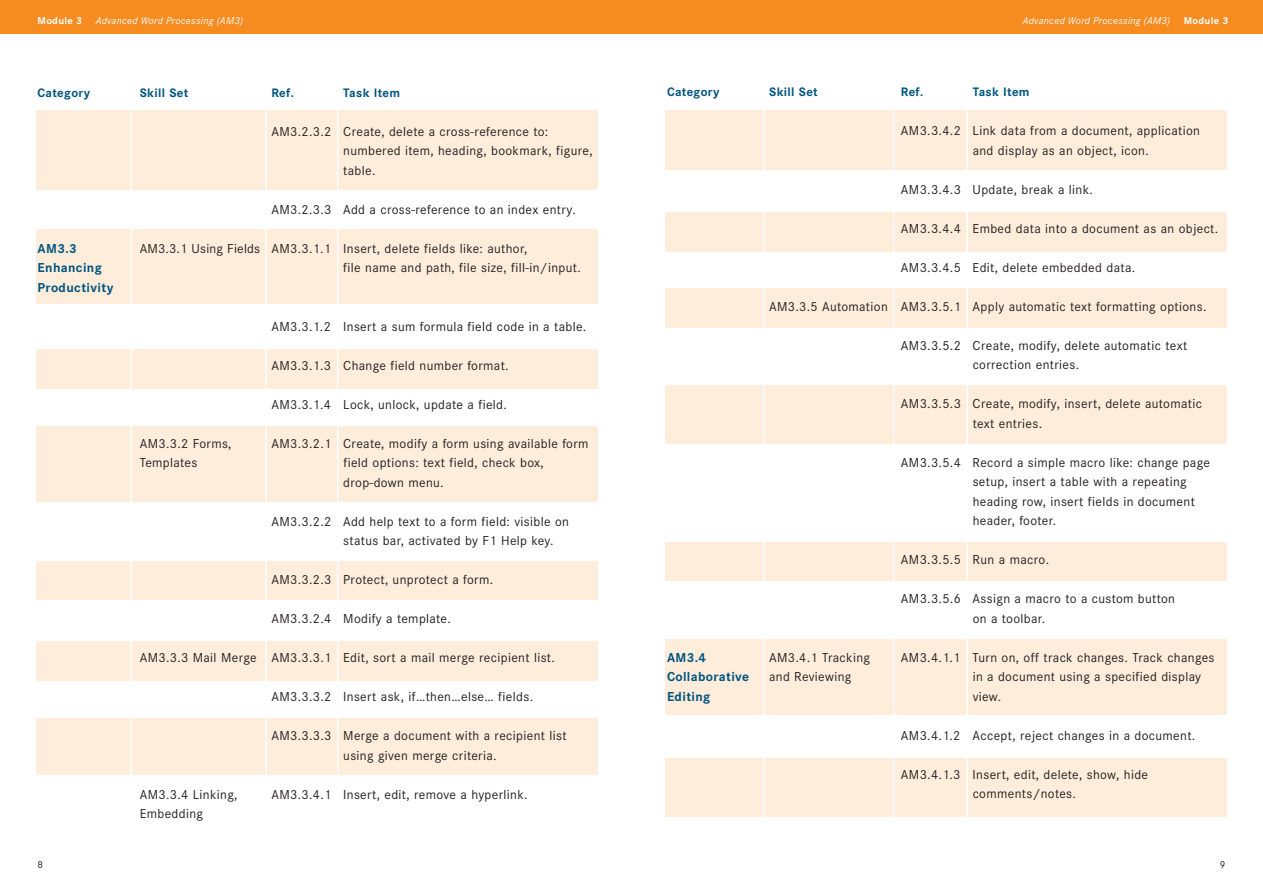
<style>
.page{position:relative;width:1263px;height:893px;background:#fff}
.page>*{position:absolute;margin:0;border:0;box-sizing:border-box;transform-origin:0 0}
.t1{font:13.5px/19.5px "Corporate S";letter-spacing:.025em;color:#231f20}
.t2{font:700 13.5px "Corporate S";letter-spacing:.03em;color:#005480}
.t3{font:700 12.75px "Corporate S";letter-spacing:.03em;color:#005480}
.t4{font:italic 10.5px "Corporate S";letter-spacing:.025em;color:#fff}
.t5{font:700 10.5px "Corporate S";letter-spacing:.03em;color:#fff}
.t6{font:10.5px "Corporate S";color:#231f20}
</style>
<div class="page">
<div style="left:0;top:0;width:1263px;height:34px;background:#f68b1f"></div>
<div style="left:36px;top:111px;width:561px;height:79px;background:#feeddb"></div>
<div style="left:36px;top:230px;width:561px;height:74px;background:#feeddb"></div>
<div style="left:36px;top:349px;width:561px;height:40px;background:#feeddb"></div>
<div style="left:36px;top:426px;width:561px;height:76px;background:#feeddb"></div>
<div style="left:36px;top:562px;width:561px;height:38px;background:#feeddb"></div>
<div style="left:36px;top:641px;width:561px;height:40px;background:#feeddb"></div>
<div style="left:36px;top:719px;width:561px;height:56px;background:#feeddb"></div>
<hr style="left:265px;top:77px;width:1px;height:762px;background:#fff">
<hr style="left:337px;top:90px;width:1px;height:774px;background:#fff">
<hr style="left:130px;top:97px;width:2px;height:735px;background:#fff">
<div style="left:665px;top:111px;width:562px;height:59px;background:#feeddb"></div>
<div style="left:665px;top:212px;width:562px;height:39px;background:#feeddb"></div>
<div style="left:665px;top:288px;width:562px;height:39px;background:#feeddb"></div>
<div style="left:665px;top:385px;width:562px;height:58px;background:#feeddb"></div>
<div style="left:665px;top:542px;width:562px;height:38px;background:#feeddb"></div>
<div style="left:665px;top:639px;width:562px;height:75px;background:#feeddb"></div>
<div style="left:665px;top:758px;width:562px;height:58px;background:#feeddb"></div>
<hr style="left:893px;top:83px;width:1px;height:743px;background:#fff">
<hr style="left:966px;top:96px;width:2px;height:730px;background:#fff">
<hr style="left:763px;top:103px;width:1px;height:735px;background:#fff">
<p class="t5" style="left:38px;top:17px;width:46px">Module 3</p>
<p class="t4" style="left:96px;top:17px;width:149px">Advanced Word Processing (AM3)</p>
<p class="t4" style="left:1023px;top:17px;width:149px">Advanced Word Processing (AM3)</p>
<p class="t5" style="left:1184px;top:17px;width:46px">Module 3</p>
<p class="t3" style="left:38px;top:88px;width:54px">Category</p>
<p class="t3" style="left:140px;top:88px;width:50px">Skill Set</p>
<p class="t3" style="left:271px;top:88px;width:24px">Ref.</p>
<p class="t3" style="left:343px;top:88px;width:58px">Task Item</p>
<p class="t1" style="left:343px;top:123px;width:251px;text-indent:-72px">AM3.2.3.2 Create, delete a cross-reference to: numbered item, heading, bookmark, figure, table.</p>
<p class="t1" style="left:271px;top:201px;width:306px">AM3.2.3.3 Add a cross-reference to an index entry.</p>
<p class="t2" style="left:38px;top:243px;width:41px">AM3.3</p>
<p class="t1" style="left:140px;top:240px;width:389px">AM3.3.1 Using Fields AM3.3.1.1 Insert, delete fields like: author,</p>
<p class="t2" style="left:38px;top:262px;width:66px">Enhancing</p>
<p class="t1" style="left:343px;top:259px;width:239px">file name and path, file size, fill-in/input.</p>
<p class="t2" style="left:38px;top:282px;width:77px">Productivity</p>
<p class="t1" style="left:271px;top:318px;width:316px">AM3.3.1.2 Insert a sum formula field code in a table.</p>
<p class="t1" style="left:271px;top:357px;width:239px">AM3.3.1.3 Change field number format.</p>
<p class="t1" style="left:271px;top:396px;width:237px">AM3.3.1.4 Lock, unlock, update a field.</p>
<p class="t1" style="left:140px;top:435px;width:93px">AM3.3.2 Forms,</p>
<p class="t1" style="left:271px;top:435px;width:319px">AM3.3.2.1 Create, modify a form using available form</p>
<p class="t1" style="left:140px;top:454px;width:59px">Templates</p>
<p class="t1" style="left:343px;top:454px;width:202px">field options: text field, check box, drop-down menu.</p>
<p class="t1" style="left:343px;top:513px;width:227px;text-indent:-72px">AM3.3.2.2 Add help text to a form field: visible on status bar, activated by F1 Help key.</p>
<p class="t1" style="left:271px;top:571px;width:223px">AM3.3.2.3 Protect, unprotect a form.</p>
<p class="t1" style="left:271px;top:610px;width:181px">AM3.3.2.4 Modify a template.</p>
<p class="t1" style="left:140px;top:649px;width:417px">AM3.3.3 Mail Merge AM3.3.3.1 Edit, sort a mail merge recipient list.</p>
<p class="t1" style="left:271px;top:688px;width:263px">AM3.3.3.2 Insert ask, if…then…else… fields.</p>
<p class="t1" style="left:271px;top:727px;width:297px;text-align:center">AM3.3.3.3 Merge a document with a recipient list using given merge criteria.</p>
<p class="t1" style="left:140px;top:786px;width:99px">AM3.3.4 Linking,</p>
<p class="t1" style="left:271px;top:786px;width:258px">AM3.3.4.1 Insert, edit, remove a hyperlink.</p>
<p class="t1" style="left:140px;top:805px;width:65px">Embedding</p>
<p class="t3" style="left:667px;top:87px;width:54px">Category</p>
<p class="t3" style="left:769px;top:87px;width:50px">Skill Set</p>
<p class="t3" style="left:901px;top:87px;width:24px">Ref.</p>
<p class="t3" style="left:973px;top:87px;width:58px">Task Item</p>
<p class="t1" style="left:973px;top:122px;width:229px;text-indent:-72px">AM3.3.4.2 Link data from a document, application and display as an object, icon.</p>
<p class="t1" style="left:901px;top:181px;width:194px">AM3.3.4.3 Update, break a link.</p>
<p class="t1" style="left:901px;top:220px;width:319px">AM3.3.4.4 Embed data into a document as an object.</p>
<p class="t1" style="left:901px;top:259px;width:236px">AM3.3.4.5 Edit, delete embedded data.</p>
<p class="t1" style="left:769px;top:298px;width:439px">AM3.3.5 Automation AM3.3.5.1 Apply automatic text formatting options.</p>
<p class="t1" style="left:973px;top:337px;width:216px;text-indent:-72px">AM3.3.5.2 Create, modify, delete automatic text correction entries.</p>
<p class="t1" style="left:973px;top:395px;width:231px;text-indent:-72px">AM3.3.5.3 Create, modify, insert, delete automatic text entries.</p>
<p class="t1" style="left:973px;top:454px;width:239px;text-indent:-72px">AM3.3.5.4 Record a simple macro like: change page setup, insert a table with a repeating heading row, insert fields in document header, footer.</p>
<p class="t1" style="left:901px;top:551px;width:150px">AM3.3.5.5 Run a macro.</p>
<p class="t1" style="left:973px;top:590px;width:204px;text-indent:-72px">AM3.3.5.6 Assign a macro to a custom button on a toolbar.</p>
<p class="t2" style="left:667px;top:652px;width:41px">AM3.4</p>
<p class="t1" style="left:769px;top:649px;width:102px">AM3.4.1 Tracking</p>
<p class="t1" style="left:901px;top:649px;width:315px">AM3.4.1.1 Turn on, off track changes. Track changes</p>
<p class="t2" style="left:667px;top:671px;width:84px">Collaborative</p>
<p class="t1" style="left:769px;top:668px;width:84px">and Reviewing</p>
<p class="t1" style="left:973px;top:668px;width:230px">in a document using a specified display</p>
<p class="t2" style="left:667px;top:691px;width:45px">Editing</p>
<p class="t1" style="left:973px;top:688px;width:30px">view.</p>
<p class="t1" style="left:901px;top:727px;width:296px">AM3.4.1.2 Accept, reject changes in a document.</p>
<p class="t1" style="left:901px;top:766px;width:249px;text-align:center">AM3.4.1.3 Insert, edit, delete, show, hide comments/notes.</p>
<p class="t6" style="left:38px;top:861px;width:7px">8</p>
<p class="t6" style="left:1220px;top:861px;width:7px">9</p>
</div>
